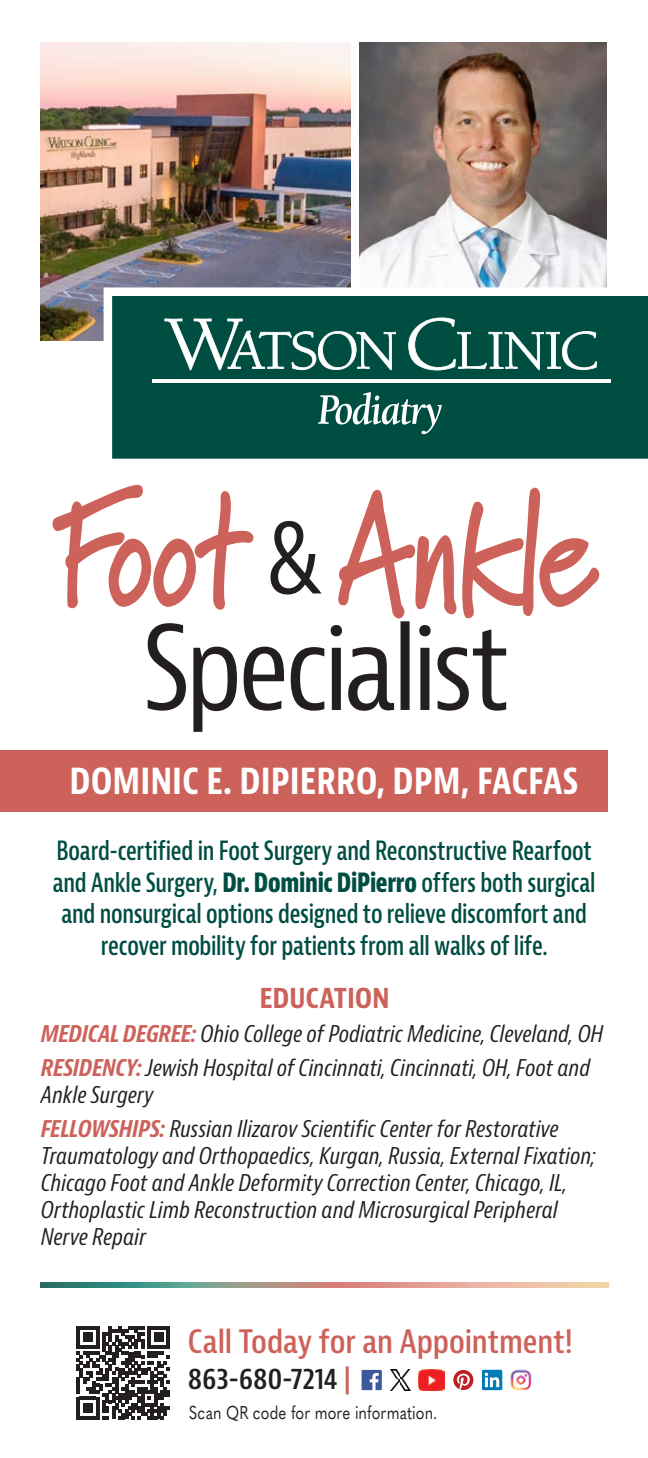
<style>
.page{position:relative;width:648px;height:1458px;background:#fff}
.page>*{position:absolute;margin:0;border:0;box-sizing:border-box;transform-origin:0 0}
.t1{font:700 condensed 38.25px "Bernina Sans";color:#fff;scale:.95 1}
.t2{font:600 condensed 31.5px "Bernina Sans";letter-spacing:-.005em;color:#cd625b}
.t3{font:600 condensed 29.25px "Bernina Sans";letter-spacing:-.01em;color:#231f20}
.t4{font:700 condensed 29.25px "Bernina Sans";letter-spacing:-.01em;color:#cd625b}
.t5{font:600 condensed 25.88px/31.5px "Bernina Sans";letter-spacing:-.01em;color:#004d42;text-align:center;scale:.89 1}
.t6{font:italic condensed 22.5px/27px "Bernina Sans";color:#231f20}
.t7{font:18.45px "Quasimoda";letter-spacing:.01em;color:#231f20;scale:.82 1}
.s1{font-weight:700}
.s2{font-weight:700;color:#cd625b}
.s3{color:#cd625b}
</style>
<div class="page">
<img style="left:359px;top:42px;width:247px;height:245px">
<svg style="left:148px;top:621px;width:358px;height:111px"></svg>
<svg style="left:338px;top:488px;width:261px;height:131px"></svg>
<svg style="left:271px;top:521px;width:50px;height:74px"></svg>
<svg style="left:53px;top:485px;width:200px;height:125px"></svg>
<img style="left:40px;top:42px;width:311px;height:298px">
<svg style="left:104px;top:287px;width:544px;height:172px;background:#1a5f54"></svg>
<svg style="left:40px;top:1282px;width:568px;height:5px;background:#a89e8d"></svg>
<svg style="left:77px;top:1326px;width:93px;height:93px"></svg>
<svg style="left:362px;top:1370px;width:20px;height:20px"></svg>
<svg style="left:453px;top:1370px;width:20px;height:20px"></svg>
<svg style="left:482px;top:1370px;width:20px;height:20px"></svg>
<svg style="left:485px;top:1373px;width:14px;height:14px"></svg>
<img style="left:510px;top:1369px;width:22px;height:22px">
<svg style="left:391px;top:1370px;width:20px;height:20px"></svg>
<img style="left:418px;top:1370px;width:27px;height:20px">
<div style="left:0;top:750px;width:608px;height:62px;background:#cd625b"></div>
<hr style="left:152px;top:379px;width:459px;height:4px;background:#fff">
<svg style="left:164px;top:319px;width:232px;height:51px"></svg>
<svg style="left:408px;top:318px;width:189px;height:52px;background:#357268"></svg>
<svg style="left:318px;top:392px;width:124px;height:42px"></svg>
<p class="t1" style="left:70px;top:756px;width:538px">DOMINIC E. DIPIERRO, DPM, FACFAS</p>
<p class="t5" style="left:53px;top:836px;width:612px">Board-certified in Foot Surgery and Reconstructive Rearfoot and Ankle Surgery, <span class="s1">Dr. Dominic DiPierro</span> offers both surgical and nonsurgical options designed to relieve discomfort and recover mobility for patients from all walks of life.</p>
<p class="t4" style="left:259px;top:980px;width:132px">EDUCATION</p>
<p class="t6" style="left:41px;top:1021px;width:564px"><span class="s2">MEDICAL DEGREE:</span> Ohio College of Podiatric Medicine, Cleveland, OH</p>
<p class="t6" style="left:41px;top:1055px;width:551px"><span class="s2">RESIDENCY:</span> Jewish Hospital of Cincinnati, Cincinnati, OH, Foot and<br>Ankle Surgery</p>
<p class="t6" style="left:41px;top:1116px;width:556px"><span class="s2">FELLOWSHIPS:</span> Russian Ilizarov Scientific Center for Restorative Traumatology and Orthopaedics, Kurgan, Russia, External Fixation; Chicago Foot and Ankle Deformity Correction Center, Chicago, IL, Orthoplastic Limb Reconstruction and Microsurgical Peripheral Nerve Repair</p>
<p class="t2" style="left:188px;top:1323px;width:386px">Call Today for an Appointment!</p>
<p class="t3" style="left:188px;top:1361px;width:165px">863-680-7214 <span class="s3">|</span></p>
<p class="t7" style="left:189px;top:1399px;width:305px">Scan QR code for more information.</p>
</div>
